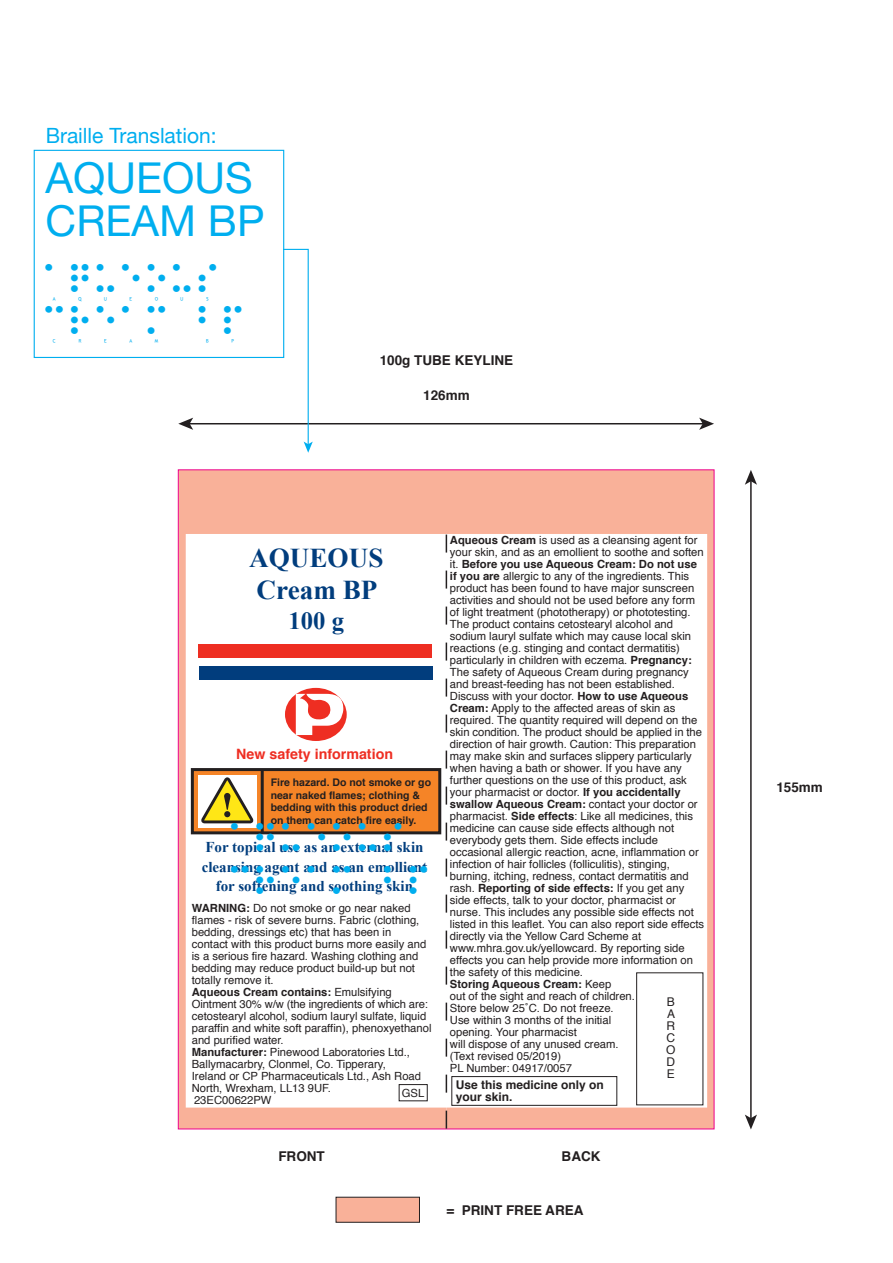
<style>
.page{position:relative;width:893px;height:1263px;background:#fff}
.page>*{position:absolute;margin:0;border:0;box-sizing:border-box;transform-origin:0 0}
.t1{font:42.6px/42.6px "SD Pharma Braille UK";color:#00aeef}
.t2{font:42.6px/42.6px "Helvetica Neue";color:#00aeef}
.t3{font:42.6px/42.6px "SD Pharma Braille UK Let";color:#00aeef}
.t4{font:700 27.15px/32.5px "Times New Roman";color:#013d7d}
.t5{font:700 24.75px "Times New Roman";color:#013d7d}
.t6{font:21px "Helvetica Neue";color:#00aeef}
.t7{font:700 15px/19.5px "Times New Roman";color:#013d7d;text-align:center}
.t8{font:700 14.25px "Helvetica";color:#ee2e22}
.t9{font:700 13.5px "Helvetica";color:#231f20}
.t10{font:700 12px/12px "Helvetica";color:#231f20}
.t11{font:12px/12px "Helvetica";color:#231f20;text-align:justify}
.t12{font:11.25px/12px "Helvetica";color:#231f20}
.t13{font:700 10.5px/12.6px "Helvetica";color:#231f20}
.s1{font-weight:700}
</style>
<div class="page">
<hr style="left:189px;top:423px;width:514px;height:1px;background:#231f20">
<svg style="left:178px;top:418px;width:15px;height:12px"></svg>
<svg style="left:699px;top:418px;width:15px;height:12px"></svg>
<hr style="left:750px;top:480px;width:2px;height:639px;background:#231f20">
<svg style="left:745px;top:1114px;width:12px;height:15px"></svg>
<svg style="left:745px;top:470px;width:12px;height:15px"></svg>
<div style="left:336px;top:1197px;width:84px;height:25px;background:#f9b199"></div>
<svg style="left:180px;top:471px;width:532px;height:656px"></svg>
<svg style="left:446px;top:533px;width:1px;height:595px"></svg>
<svg style="left:33px;top:149px;width:252px;height:209px"></svg>
<svg style="left:282px;top:248px;width:31px;height:205px"></svg>
<h3 class="t6" style="left:46px;top:123px;width:173px">Braille Translation:</h3>
<h1 class="t2" style="left:46px;top:156px;width:220px">AQUEOUS<br>CREAM BP</h1>
<h1 class="t3" style="left:46px;top:261px;width:206px">AQUEOUS<br>CREAM BP</h1>
<p class="t9" style="left:380px;top:349px;width:135px">100g TUBE KEYLINE</p>
<p class="t9" style="left:423px;top:385px;width:48px">126mm</p>
<h2 class="t4" style="left:249px;top:541px;width:136px">AQUEOUS<br>Cream BP</h2>
<h3 class="t5" style="left:289px;top:603px;width:57px">100 g</h3>
<p class="t8" style="left:236px;top:743px;width:158px">New safety information</p>
<p class="t13" style="left:271px;top:776px;width:162px">Fire hazard. Do not smoke or go near naked flames; clothing &amp; bedding with this product dried on them can catch fire easily.</p>
<h1 class="t1" style="left:231px;top:815px;width:206px">AQUEOUS<br>CREAM BP</h1>
<h3 class="t7" style="left:202px;top:837px;width:227px">For topical use as an external skin cleansing agent and as an emollient for softening and soothing skin.</h3>
<p class="t12" style="left:192px;top:902px;width:241px"><span class="s1">WARNING:</span> Do not smoke or go near naked flames - risk of severe burns. Fabric (clothing, bedding, dressings etc) that has been in<br>contact with this product burns more easily and is a serious fire hazard. Washing clothing and bedding may reduce product build-up but not totally remove it.<br><span class="s1">Aqueous Cream contains:</span> Emulsifying Ointment 30% w/w (the ingredients of which are: cetostearyl alcohol, sodium lauryl sulfate, liquid paraffin and white soft paraffin), phenoxyethanol and purified water.<br><span class="s1">Manufacturer:</span> Pinewood Laboratories Ltd., Ballymacarbry, Clonmel, Co. Tipperary,<br>Ireland or CP Pharmaceuticals Ltd., Ash Road North, Wrexham, LL13 9UF.</p>
<p class="t12" style="left:402px;top:1087px;width:24px">GSL</p>
<p class="t12" style="left:194px;top:1094px;width:79px">23EC00622PW</p>
<p class="t12" style="left:450px;top:535px;width:256px"><span class="s1">Aqueous Cream</span> is used as a cleansing agent for your skin, and as an emollient to soothe and soften it. <span class="s1">Before you use Aqueous Cream: Do not use if you are</span> allergic to any of the ingredients. This product has been found to have major sunscreen activities and should not be used before any form of light treatment (phototherapy) or phototesting.<br>The product contains cetostearyl alcohol and sodium lauryl sulfate which may cause local skin reactions (e.g. stinging and contact dermatitis) particularly in children with eczema. <span class="s1">Pregnancy:<br></span>The safety of Aqueous Cream during pregnancy and breast-feeding has not been established.<br>Discuss with your doctor. <span class="s1">How to use Aqueous Cream:</span> Apply to the affected areas of skin as required. The quantity required will depend on the skin condition. The product should be applied in the direction of hair growth. Caution: This preparation may make skin and surfaces slippery particularly when having a bath or shower. If you have any further questions on the use of this product, ask your pharmacist or doctor. <span class="s1">If you accidentally swallow Aqueous Cream:</span> contact your doctor or pharmacist. <span class="s1">Side effects</span>: Like all medicines, this medicine can cause side effects although not everybody gets them. Side effects include occasional allergic reaction, acne, inflammation or infection of hair follicles (folliculitis), stinging, burning, itching, redness, contact dermatitis and rash. <span class="s1">Reporting of side effects:</span> If you get any side effects, talk to your doctor, pharmacist or nurse. This includes any possible side effects not listed in this leaflet. You can also report side effects directly via the Yellow Card Scheme at www.mhra.gov.uk/yellowcard. By reporting side effects you can help provide more information on the safety of this medicine.<br><span class="s1">Storing Aqueous Cream:</span> Keep<br>out of the sight and reach of children.<br>Store below 25˚C. Do not freeze.<br>Use within 3 months of the initial<br>opening. Your pharmacist<br>will dispose of any unused cream.<br>(Text revised 05/2019)<br>PL Number: 04917/0057</p>
<p class="t10" style="left:456px;top:1078px;width:150px">Use this medicine only on your skin.</p>
<p class="t11" style="left:666px;top:996px;width:11px">B A R C O D E</p>
<p class="t9" style="left:278px;top:1146px;width:48px">FRONT</p>
<p class="t9" style="left:562px;top:1146px;width:40px">BACK</p>
<p class="t9" style="left:446px;top:1200px;width:139px">= PRINT FREE AREA</p>
<p class="t9" style="left:776px;top:776px;width:48px">155mm</p>
</div>
